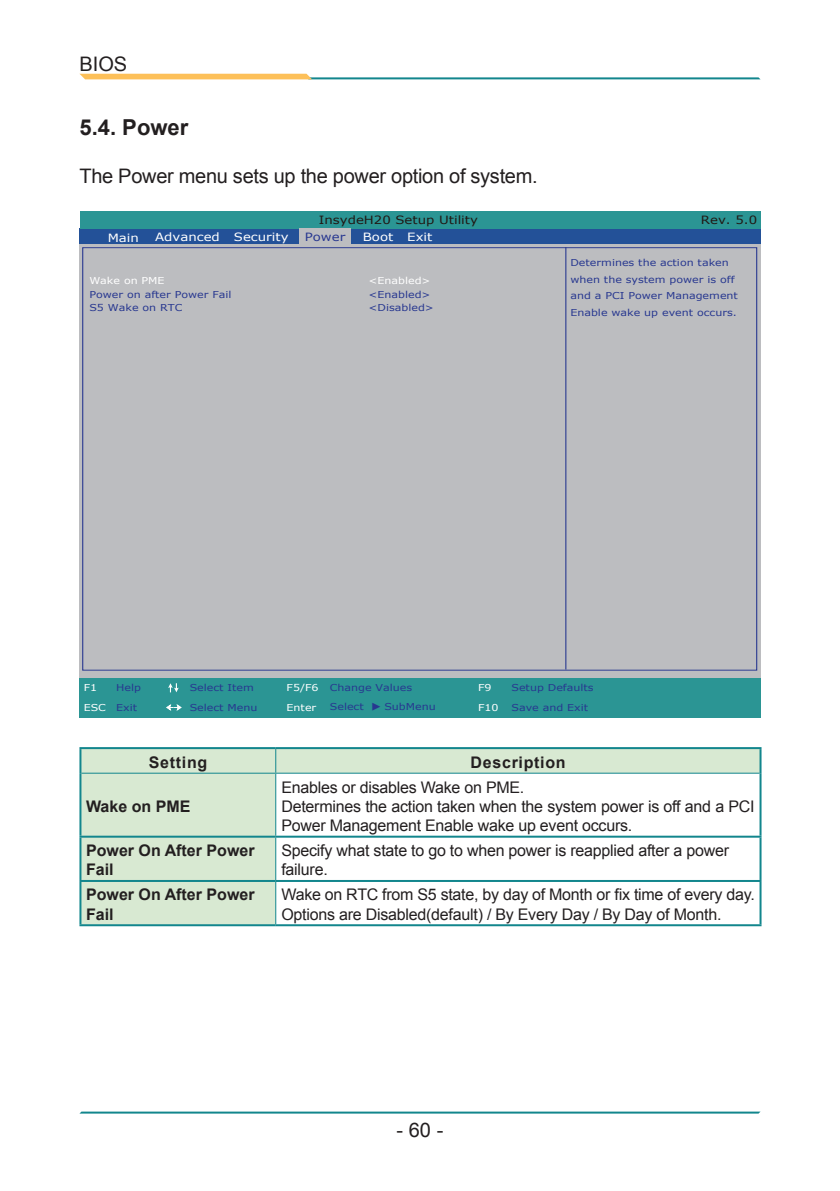
<style>
.page{position:relative;width:840px;height:1191px;background:#fff}
.page>*{position:absolute;margin:0;border:0;box-sizing:border-box;transform-origin:0 0}
.t1{font:700 22px "Arial";color:#231f20}
.t2{font:20px "Arial";letter-spacing:-.015em;color:#231f20}
.t3{font:16px/19.2px "Arial";letter-spacing:-.015em;color:#231f20}
.t4{font:700 16px/19.2px "Arial";color:#231f20}
.t5{font:700 16px "Arial";letter-spacing:.045em;color:#231f20}
.t6{font:11.4px "Verdana";color:#fff;scale:1.17 1}
.t7{font:11.4px "Verdana";color:#211814;scale:1.17 1}
.t8{font:11.4px "Verdana";color:#283890;scale:1.17 1}
.t9{font:9.4px/16.6px "Verdana";color:#283890;scale:1.17 1}
.t10{font:9.4px/19.6px "Verdana";color:#fff;scale:1.17 1}
.s1{color:#fff}
.s2{color:#283890}
</style>
<div class="page">
<hr style="left:80px;top:1111px;width:679px;height:2px;background:#12868d">
<hr style="left:307px;top:77px;width:452px;height:2px;background:#12868d">
<svg style="left:80px;top:74px;width:232px;height:5px"></svg>
<div style="left:79px;top:244px;width:681px;height:473px;background:#bcbdc0"></div>
<hr style="left:565px;top:247px;width:1px;height:422px;background:#283890">
<div style="left:79px;top:678px;width:681px;height:39px;background:#2b9594"></div>
<div style="left:79px;top:228px;width:681px;height:16px;background:#235198"></div>
<svg style="left:168px;top:683px;width:11px;height:9px"></svg>
<svg style="left:166px;top:704px;width:16px;height:7px"></svg>
<div style="left:79px;top:211px;width:681px;height:18px;background:#2b9594"></div>
<div style="left:298px;top:228px;width:52px;height:16px;background:#bcbdc0"></div>
<svg style="left:81px;top:749px;width:678px;height:175px"></svg>
<svg style="left:275px;top:749px;width:1px;height:23px"></svg>
<hr style="left:81px;top:772px;width:194px;height:1px;background:#12868d">
<hr style="left:275px;top:772px;width:484px;height:1px;background:#12868d">
<hr style="left:275px;top:773px;width:1px;height:62px;background:#12868d">
<hr style="left:275px;top:837px;width:1px;height:43px;background:#12868d">
<hr style="left:275px;top:882px;width:1px;height:42px;background:#12868d">
<hr style="left:79px;top:747px;width:196px;height:2px;background:#12868d">
<hr style="left:79px;top:749px;width:2px;height:24px;background:#12868d">
<hr style="left:275px;top:747px;width:486px;height:2px;background:#12868d">
<hr style="left:759px;top:749px;width:2px;height:24px;background:#12868d">
<hr style="left:79px;top:773px;width:2px;height:62px;background:#12868d">
<hr style="left:759px;top:773px;width:2px;height:62px;background:#12868d">
<hr style="left:79px;top:835px;width:196px;height:2px;background:#12868d">
<hr style="left:79px;top:837px;width:2px;height:43px;background:#12868d">
<hr style="left:275px;top:835px;width:486px;height:2px;background:#12868d">
<hr style="left:759px;top:837px;width:2px;height:43px;background:#12868d">
<hr style="left:79px;top:880px;width:196px;height:2px;background:#12868d">
<hr style="left:79px;top:882px;width:2px;height:42px;background:#12868d">
<hr style="left:275px;top:880px;width:486px;height:2px;background:#12868d">
<hr style="left:759px;top:882px;width:2px;height:42px;background:#12868d">
<hr style="left:79px;top:924px;width:196px;height:2px;background:#12868d">
<hr style="left:275px;top:924px;width:486px;height:2px;background:#12868d">
<p class="t2" style="left:79px;top:51px;width:49px">BIOS</p>
<h1 class="t1" style="left:79px;top:113px;width:110px">5.4. Power</h1>
<p class="t2" style="left:79px;top:163px;width:459px">The Power menu sets up the power option of system.</p>
<p class="t7" style="left:319px;top:212px;width:137px">InsydeH20 Setup Utility</p>
<p class="t7" style="left:700px;top:212px;width:50px">Rev. 5.0</p>
<p class="t8" style="left:305px;top:229px;width:36px">Power</p>
<p class="t6" style="left:108px;top:230px;width:28px">Main</p>
<p class="t6" style="left:155px;top:229px;width:115px">Advanced Security</p>
<p class="t6" style="left:362px;top:229px;width:61px">Boot Exit</p>
<p class="t10" style="left:89px;top:271px;width:66px">Wake on PME</p>
<p class="t10" style="left:368px;top:271px;width:55px">&lt;Enabled&gt;</p>
<p class="t9" style="left:89px;top:286px;width:123px">Power on after Power Fail</p>
<p class="t9" style="left:368px;top:286px;width:55px">&lt;Enabled&gt;</p>
<p class="t9" style="left:89px;top:300px;width:81px">S5 Wake on RTC</p>
<p class="t9" style="left:368px;top:300px;width:57px">&lt;Disabled&gt;</p>
<p class="t9" style="left:570px;top:254px;width:145px">Determines the action taken when the system power is off and a PCI Power Management<br>Enable wake up event occurs.</p>
<p class="t9" style="left:116px;top:679px;width:23px">Help</p>
<p class="t10" style="left:478px;top:677px;width:13px">F9</p>
<p class="t9" style="left:511px;top:679px;width:72px">Setup Defaults</p>
<p class="t10" style="left:478px;top:697px;width:19px">F10</p>
<p class="t9" style="left:511px;top:698px;width:67px">Save and Exit</p>
<p class="t9" style="left:286px;top:677px;width:109px;line-height:19.6px"><span class="s1">F5/F6</span> Change Values<br><span class="s1">Enter</span></p>
<p class="t9" style="left:190px;top:677px;width:59px;line-height:19.6px">Select Item<br>Select Menu</p>
<p class="t10" style="left:84px;top:677px;width:47px">F1<br>ESC <span class="s2">Exit</span></p>
<p class="t9" style="left:329px;top:698px;width:92px">Select ◆ SubMenu</p>
<p class="t5" style="left:149px;top:751px;width:60px">Setting</p>
<p class="t5" style="left:470px;top:751px;width:96px">Description</p>
<p class="t4" style="left:86px;top:797px;width:106px">Wake on PME</p>
<p class="t3" style="left:281px;top:777px;width:474px">Enables or disables Wake on PME.<br>Determines the action taken when the system power is off and a PCI<br>Power Management Enable wake up event occurs.</p>
<p class="t4" style="left:86px;top:841px;width:170px">Power On After Power<br>Fail</p>
<p class="t3" style="left:281px;top:841px;width:449px">Specify what state to go to when power is reapplied after a power failure.</p>
<p class="t4" style="left:86px;top:885px;width:170px">Power On After Power<br>Fail</p>
<p class="t3" style="left:281px;top:885px;width:474px">Wake on RTC from S5 state, by day of Month or fix time of every day.<br>Options are Disabled(default) / By Every Day / By Day of Month.</p>
<p class="t2" style="left:396px;top:1116px;width:48px">- 60 -</p>
</div>
